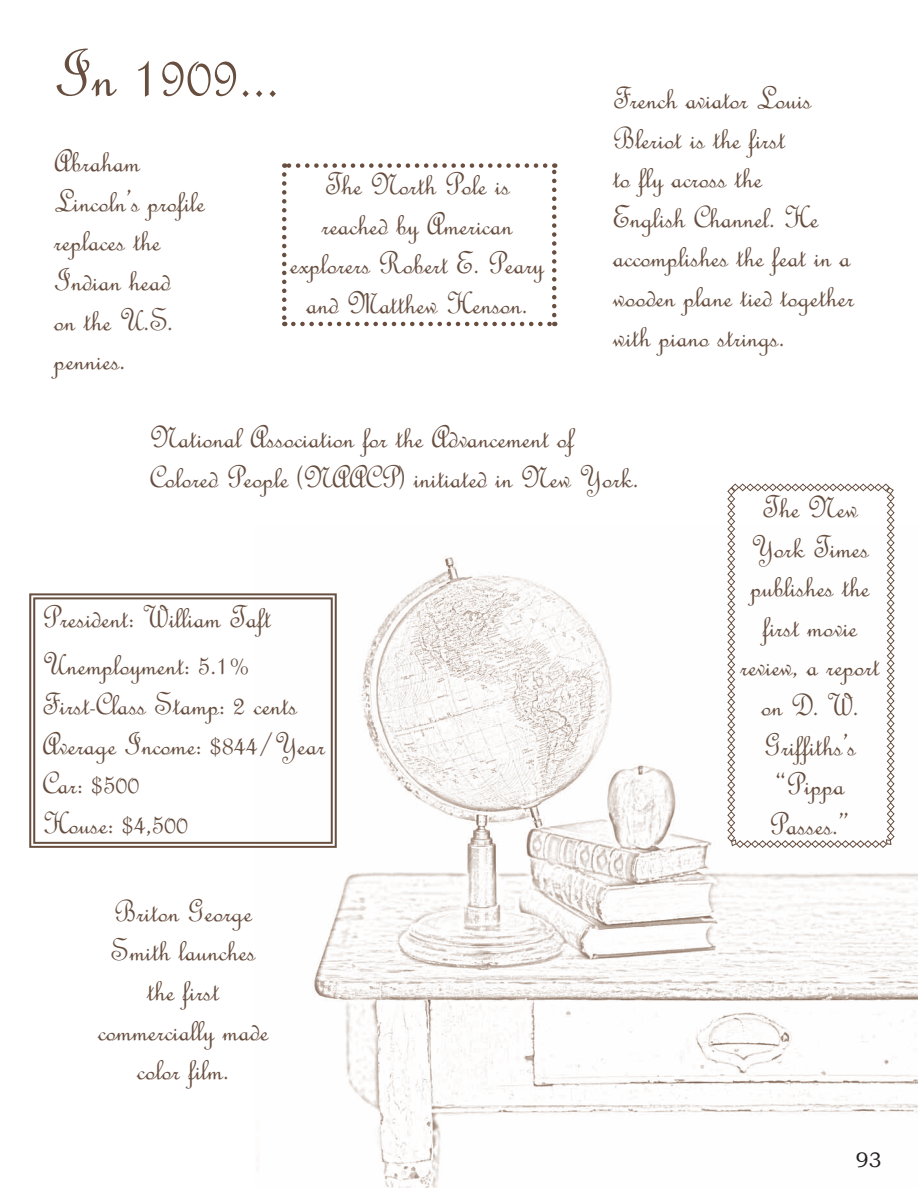
<style>
.page{position:relative;width:918px;height:1188px;background:#fff}
.page>*{position:absolute;margin:0;border:0;box-sizing:border-box;transform-origin:0 0}
.t1{font:72px "French Script";color:#674e3f}
.t2{font:33px/39.6px "French Script";color:#674e3f}
.t3{font:21px "Bookman Old Style";color:#231f20}
</style>
<div class="page">
<img style="left:312px;top:556px;width:606px;height:632px">
<svg style="left:29px;top:592px;width:309px;height:257px"></svg>
<div style="left:33px;top:597px;width:300px;height:247px;border:2px solid #674e3f"></div>
<svg style="left:282px;top:174px;width:4px;height:152px"></svg>
<svg style="left:293px;top:322px;width:262px;height:4px"></svg>
<svg style="left:552px;top:163px;width:5px;height:152px"></svg>
<svg style="left:284px;top:163px;width:261px;height:5px"></svg>
<svg style="left:727px;top:483px;width:168px;height:365px"></svg>
<h1 class="t1" style="left:54px;top:29px;width:227px">In 1909...</h1>
<p class="t2" style="left:54px;top:141px;width:152px">Abraham<br>Lincoln’s profile replaces the<br>Indian head<br>on the U.S. pennies.</p>
<p class="t2" style="left:290px;top:164px;width:256px;text-align:center">The North Pole is reached by American explorers Robert E. Peary and Matthew Henson.</p>
<p class="t2" style="left:613px;top:78px;width:243px">French aviator Louis<br>Bleriot is the first<br>to fly across the<br>English Channel. He accomplishes the feat in a wooden plane tied together with piano strings.</p>
<p class="t2" style="left:149px;top:417px;width:491px">National Association for the Advancement of<br>Colored People (NAACP) initiated in New York.</p>
<p class="t2" style="left:42px;top:594px;width:230px;line-height:47.1px">President: William Taft<br>Unemployment: 5.1%</p>
<p class="t2" style="left:42px;top:684px;width:284px">First-Class Stamp: 2 cents<br>Average Income: $844/Year<br>Car: $500<br>House: $4,500</p>
<p class="t2" style="left:98px;top:891px;width:172px;text-align:center">Briton George<br>Smith launches the first commercially made color film.</p>
<p class="t2" style="left:740px;top:487px;width:141px;text-align:center">The New<br>York Times publishes the first movie review, a report on D. W.<br>Griffiths’s “Pippa<br>Passes.”</p>
<p class="t3" style="left:856px;top:1146px;width:28px">93</p>
</div>
